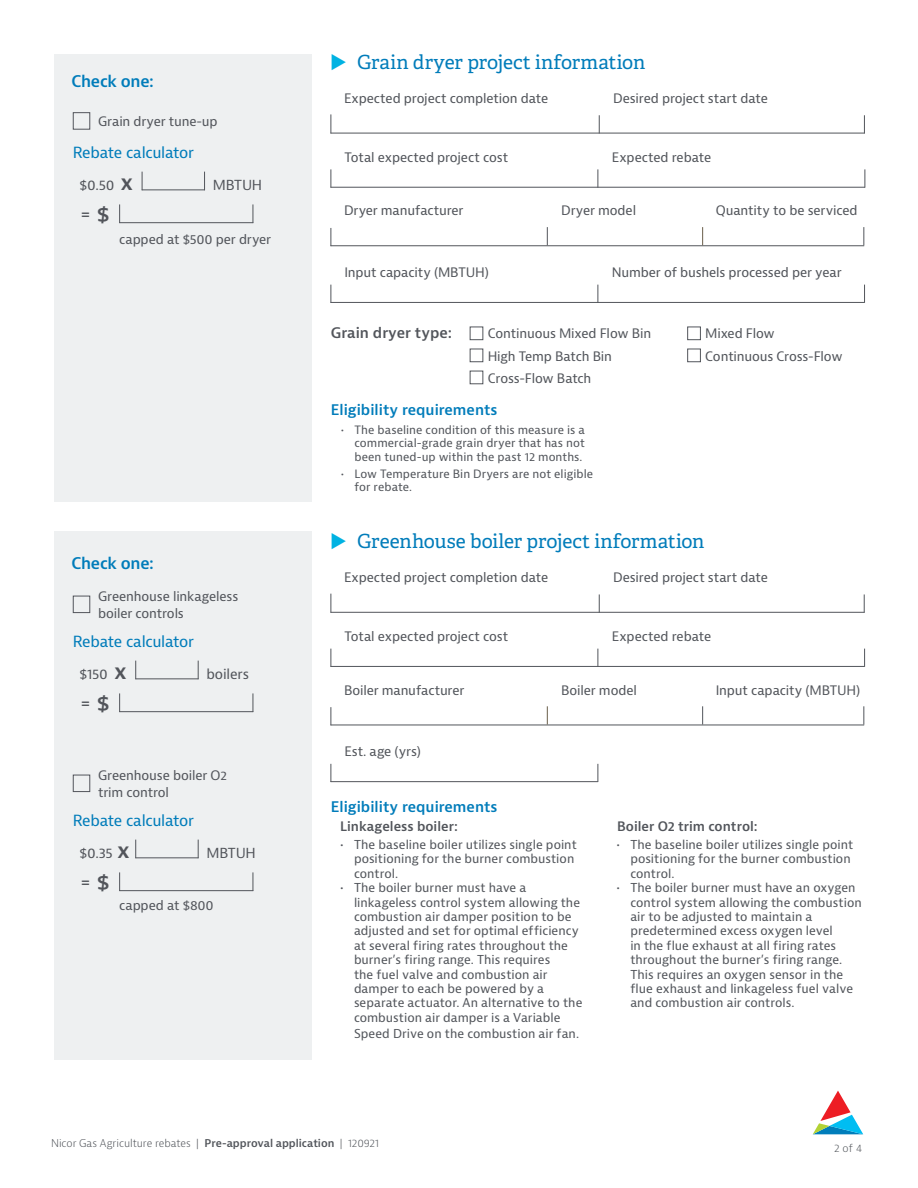
<style>
.page{position:relative;width:918px;height:1188px;background:#fff}
.page>*{position:absolute;margin:0;border:0;box-sizing:border-box;transform-origin:0 0}
.t1{font:600 21px "Bernina Sans";color:#52555b}
.t2{font:19.5px "Adelle";letter-spacing:-.005em;color:#007cba}
.t3{font:600 15.75px "Bernina Sans";letter-spacing:-.015em;color:#007cba}
.t4{font:15px "Bernina Sans";letter-spacing:-.02em;color:#007cba}
.t5{font:600 15px "Bernina Sans";color:#52555b}
.t6{font:600 14.25px "Bernina Sans";color:#007cba}
.t7{font:600 14.25px "Bernina Sans";color:#52555b}
.t8{font:13.5px "Bernina Sans";letter-spacing:-.015em;color:#52555b}
.t9{font:12.75px/22.5px "Bernina Sans";letter-spacing:-.01em;color:#52555b}
.t10{font:600 12.75px "Bernina Sans";color:#52555b}
.t11{font:12px/14.4px "Bernina Sans";color:#52555b}
.t12{font:11.25px/13.5px "Bernina Sans";letter-spacing:.005em;color:#52555b;text-align:justify}
.t13{font:300 10.5px "Bernina Sans";letter-spacing:-.005em;color:#52555b}
.s1{font-size:21px}
.s2{font-size:12px}
.s3{font-weight:600}
</style>
<div class="page">
<svg style="left:813px;top:1091px;width:50px;height:43px"></svg>
<div style="left:54px;top:54px;width:258px;height:448px;background:#eef0f1"></div>
<div style="left:54px;top:531px;width:258px;height:529px;background:#eef0f1"></div>
<svg style="left:864px;top:115px;width:1px;height:18px"></svg>
<svg style="left:599px;top:115px;width:1px;height:18px"></svg>
<hr style="left:331px;top:133px;width:534px;height:1px;background:#52555b">
<svg style="left:331px;top:114px;width:1px;height:19px"></svg>
<svg style="left:864px;top:594px;width:1px;height:18px"></svg>
<svg style="left:599px;top:594px;width:1px;height:18px"></svg>
<hr style="left:331px;top:612px;width:534px;height:1px;background:#52555b">
<svg style="left:331px;top:594px;width:1px;height:19px"></svg>
<svg style="left:331px;top:285px;width:1px;height:17px"></svg>
<svg style="left:598px;top:285px;width:1px;height:17px"></svg>
<hr style="left:331px;top:302px;width:534px;height:1px;background:#52555b">
<svg style="left:864px;top:285px;width:1px;height:18px"></svg>
<svg style="left:331px;top:764px;width:1px;height:17px"></svg>
<svg style="left:598px;top:764px;width:1px;height:18px"></svg>
<hr style="left:331px;top:781px;width:267px;height:1px;background:#52555b">
<svg style="left:331px;top:169px;width:1px;height:18px"></svg>
<svg style="left:598px;top:169px;width:1px;height:18px"></svg>
<hr style="left:331px;top:187px;width:534px;height:1px;background:#52555b">
<svg style="left:865px;top:169px;width:1px;height:19px"></svg>
<svg style="left:331px;top:649px;width:1px;height:17px"></svg>
<svg style="left:598px;top:649px;width:1px;height:17px"></svg>
<hr style="left:331px;top:666px;width:534px;height:1px;background:#52555b">
<svg style="left:864px;top:649px;width:1px;height:18px"></svg>
<svg style="left:331px;top:228px;width:1px;height:17px"></svg>
<hr style="left:331px;top:245px;width:533px;height:1px;background:#52555b">
<svg style="left:547px;top:227px;width:1px;height:18px"></svg>
<svg style="left:702px;top:227px;width:1px;height:18px"></svg>
<svg style="left:863px;top:227px;width:1px;height:18px"></svg>
<svg style="left:331px;top:707px;width:1px;height:18px"></svg>
<hr style="left:331px;top:725px;width:533px;height:1px;background:#52555b">
<svg style="left:547px;top:706px;width:1px;height:19px"></svg>
<svg style="left:702px;top:706px;width:1px;height:19px"></svg>
<svg style="left:863px;top:706px;width:1px;height:19px"></svg>
<div style="left:73px;top:112px;width:17px;height:18px;border:1px solid #52555b"></div>
<div style="left:73px;top:596px;width:17px;height:17px;border:1px solid #52555b"></div>
<div style="left:73px;top:775px;width:17px;height:17px;border:1px solid #52555b"></div>
<hr style="left:119px;top:711px;width:134px;height:1px;background:#52555b">
<svg style="left:119px;top:693px;width:1px;height:18px"></svg>
<svg style="left:253px;top:693px;width:1px;height:19px"></svg>
<hr style="left:119px;top:890px;width:134px;height:1px;background:#52555b">
<svg style="left:119px;top:872px;width:1px;height:18px"></svg>
<svg style="left:253px;top:872px;width:1px;height:19px"></svg>
<hr style="left:135px;top:678px;width:64px;height:1px;background:#52555b">
<svg style="left:135px;top:661px;width:1px;height:18px"></svg>
<svg style="left:198px;top:661px;width:1px;height:18px"></svg>
<hr style="left:135px;top:857px;width:64px;height:1px;background:#52555b">
<svg style="left:135px;top:840px;width:1px;height:18px"></svg>
<svg style="left:198px;top:840px;width:1px;height:18px"></svg>
<hr style="left:119px;top:222px;width:134px;height:1px;background:#52555b">
<svg style="left:119px;top:204px;width:1px;height:18px"></svg>
<svg style="left:253px;top:204px;width:1px;height:19px"></svg>
<hr style="left:142px;top:189px;width:63px;height:1px;background:#52555b">
<svg style="left:142px;top:172px;width:1px;height:18px"></svg>
<svg style="left:204px;top:172px;width:1px;height:17px"></svg>
<div style="left:470px;top:327px;width:13px;height:13px;border:1px solid #52555b"></div>
<div style="left:687px;top:327px;width:14px;height:13px;border:1px solid #52555b"></div>
<div style="left:470px;top:349px;width:13px;height:13px;border:1px solid #52555b"></div>
<div style="left:687px;top:349px;width:14px;height:13px;border:1px solid #52555b"></div>
<div style="left:470px;top:371px;width:13px;height:13px;border:1px solid #52555b"></div>
<h3 class="t3" style="left:72px;top:71px;width:84px">Check one:</h3>
<p class="t9" style="left:98px;top:110px;width:121px">Grain dryer tune-up</p>
<p class="t4" style="left:73px;top:143px;width:123px">Rebate calculator</p>
<h1 class="t1" style="left:121px;top:169px;width:14px">x</h1>
<p class="t8" style="left:213px;top:177px;width:51px">MBTUH</p>
<p class="t5" style="left:80px;top:204px;width:31px">= <span class="s1">$</span></p>
<p class="t8" style="left:80px;top:177px;width:36px">$0.50</p>
<p class="t9" style="left:119px;top:228px;width:153px">capped at $500 per dryer</p>
<h3 class="t3" style="left:72px;top:553px;width:84px">Check one:</h3>
<p class="t9" style="left:98px;top:589px;width:142px;line-height:16.5px">Greenhouse linkageless boiler controls</p>
<p class="t4" style="left:73px;top:632px;width:123px">Rebate calculator</p>
<p class="t8" style="left:80px;top:666px;width:30px">$150</p>
<h1 class="t1" style="left:114px;top:658px;width:14px">x</h1>
<p class="t5" style="left:80px;top:693px;width:31px">= <span class="s1">$</span></p>
<p class="t8" style="left:207px;top:666px;width:44px">boilers</p>
<p class="t9" style="left:98px;top:768px;width:130px;line-height:16.5px">Greenhouse boiler O<span class="s2">2 </span>trim control</p>
<p class="t4" style="left:73px;top:811px;width:123px">Rebate calculator</p>
<h1 class="t1" style="left:117px;top:837px;width:14px">x</h1>
<p class="t8" style="left:80px;top:844px;width:35px">$0.35</p>
<p class="t5" style="left:80px;top:872px;width:31px">= <span class="s1">$</span></p>
<p class="t8" style="left:207px;top:844px;width:51px">MBTUH</p>
<p class="t9" style="left:119px;top:895px;width:96px">capped at $800</p>
<h2 class="t2" style="left:357px;top:50px;width:290px">Grain dryer project information</h2>
<p class="t9" style="left:344px;top:87px;width:206px">Expected project completion date</p>
<p class="t9" style="left:613px;top:87px;width:156px">Desired project start date</p>
<p class="t9" style="left:344px;top:146px;width:165px">Total expected project cost</p>
<p class="t9" style="left:612px;top:146px;width:101px">Expected rebate</p>
<p class="t9" style="left:344px;top:200px;width:121px">Dryer manufacturer</p>
<p class="t9" style="left:561px;top:200px;width:76px">Dryer model</p>
<p class="t9" style="left:716px;top:200px;width:143px">Quantity to be serviced</p>
<p class="t9" style="left:344px;top:261px;width:146px">Input capacity (MBTUH)</p>
<p class="t9" style="left:612px;top:261px;width:231px">Number of bushels processed per year</p>
<p class="t7" style="left:331px;top:324px;width:123px">Grain dryer type:</p>
<p class="t9" style="left:488px;top:322px;width:165px">Continuous Mixed Flow Bin<br>High Temp Batch Bin<br>Cross-Flow Batch</p>
<p class="t9" style="left:705px;top:322px;width:139px">Mixed Flow<br>Continuous Cross-Flow</p>
<p class="t6" style="left:331px;top:401px;width:168px">Eligibility requirements</p>
<p class="t12" style="left:355px;top:423px;width:232px;text-indent:-14px">• The baseline condition of this measure is a commercial-grade grain dryer that has not been tuned-up within the past 12 months.</p>
<p class="t12" style="left:355px;top:467px;width:240px;text-indent:-14px">• Low Temperature Bin Dryers are not eligible for rebate.</p>
<h2 class="t2" style="left:357px;top:529px;width:349px">Greenhouse boiler project information</h2>
<p class="t9" style="left:344px;top:567px;width:206px">Expected project completion date</p>
<p class="t9" style="left:613px;top:567px;width:156px">Desired project start date</p>
<p class="t9" style="left:344px;top:625px;width:165px">Total expected project cost</p>
<p class="t9" style="left:612px;top:625px;width:101px">Expected rebate</p>
<p class="t9" style="left:344px;top:679px;width:122px">Boiler manufacturer</p>
<p class="t9" style="left:561px;top:679px;width:77px">Boiler model</p>
<p class="t9" style="left:716px;top:679px;width:146px">Input capacity (MBTUH)</p>
<p class="t9" style="left:344px;top:740px;width:78px">Est. age (yrs)</p>
<p class="t6" style="left:331px;top:798px;width:168px">Eligibility requirements</p>
<p class="t10" style="left:340px;top:818px;width:119px">Linkageless boiler:</p>
<p class="t11" style="left:354px;top:838px;width:224px;text-indent:-14px">• The baseline boiler utilizes single point positioning for the burner combustion control.</p>
<p class="t11" style="left:354px;top:881px;width:230px;text-indent:-14px">• The boiler burner must have a linkageless control system allowing the combustion air damper position to be adjusted and set for optimal efficiency at several firing rates throughout the burner’s firing range. This requires<br>the fuel valve and combustion air damper to each be powered by a separate actuator. An alternative to the combustion air damper is a Variable</p>
<p class="t11" style="left:354px;top:1027px;width:227px">Speed Drive on the combustion air fan.</p>
<p class="t10" style="left:617px;top:818px;width:142px">Boiler O2 trim control:</p>
<p class="t11" style="left:630px;top:838px;width:224px;text-indent:-14px">• The baseline boiler utilizes single point positioning for the burner combustion control.</p>
<p class="t11" style="left:630px;top:881px;width:233px;text-indent:-14px">• The boiler burner must have an oxygen control system allowing the combustion air to be adjusted to maintain a predetermined excess oxygen level<br>in the flue exhaust at all firing rates throughout the burner’s firing range.<br>This requires an oxygen sensor in the flue exhaust and linkageless fuel valve and combustion air controls.</p>
<p class="t13" style="left:51px;top:1136px;width:329px">Nicor Gas Agriculture rebates | <span class="s3">Pre-approval application</span> | 120921</p>
<p class="t13" style="left:834px;top:1142px;width:30px">2 of 4</p>
</div>
